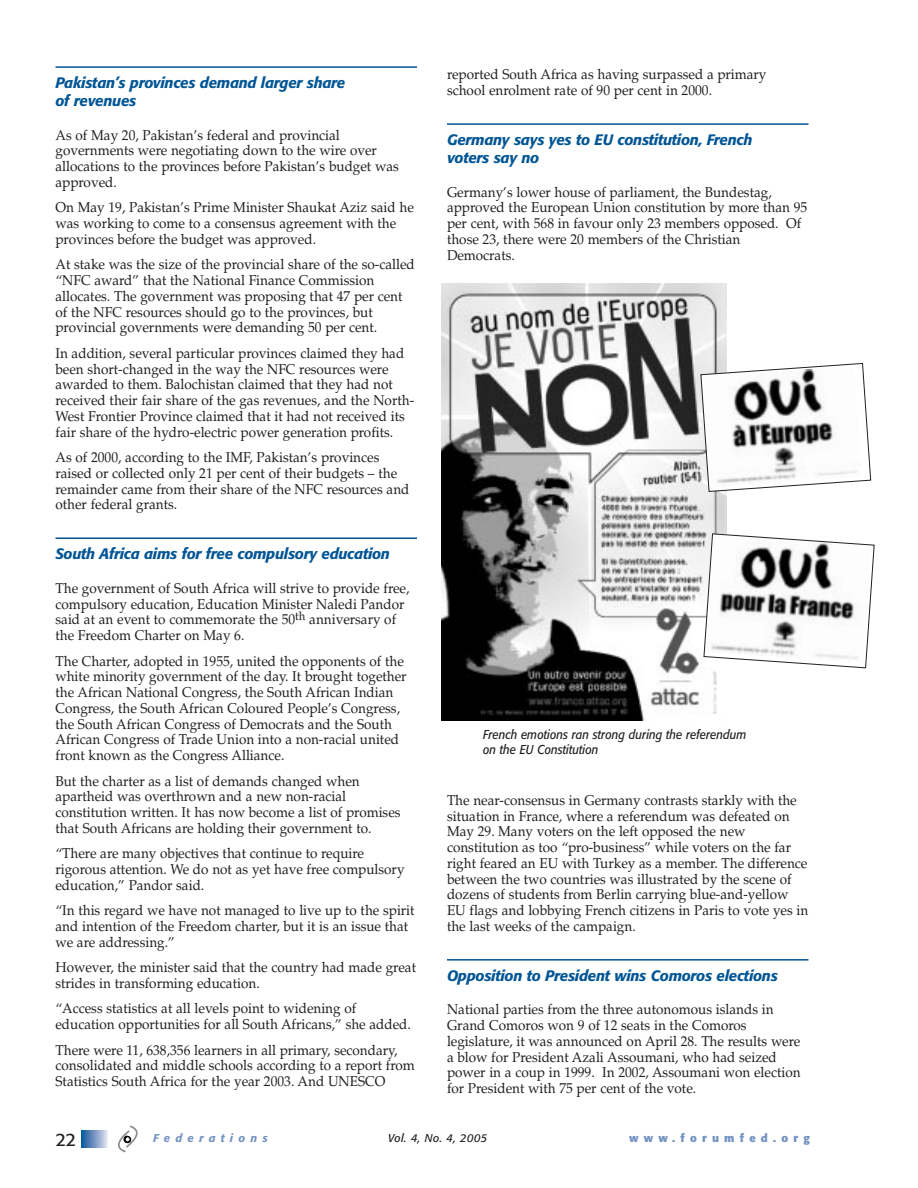
<style>
.page{position:relative;width:918px;height:1188px;background:#fff}
.page>*{position:absolute;margin:0;border:0;box-sizing:border-box;transform-origin:0 0}
.t1{font:18px "Formata";color:#231f1f}
.t2{font:italic 500 15px/18px "Formata";letter-spacing:-.02em;color:#005595}
.t3{font:14.25px/15.8px "Palatino";color:#231f1f;scale:.95 1}
.t4{font:italic 12.75px/15px "Formata";color:#231f1f;scale:.9 1}
.t5{font:700 11.25px "Formata";letter-spacing:.465em;color:#7393c1}
.t6{font:italic 11.25px "Formata";letter-spacing:.03em;color:#231f1f}
.t7{font:italic 500 11.25px "Formata";letter-spacing:.465em;color:#7393c1}
</style>
<div class="page">
<hr style="left:56px;top:66px;width:361px;height:2px;background:#005595">
<hr style="left:56px;top:537px;width:361px;height:2px;background:#005595">
<hr style="left:447px;top:123px;width:361px;height:2px;background:#005595">
<hr style="left:447px;top:959px;width:361px;height:2px;background:#005595">
<svg style="left:81px;top:1125px;width:57px;height:28px"></svg>
<img style="left:441px;top:284px;width:285px;height:436px">
<svg style="left:700px;top:363px;width:171px;height:129px"></svg>
<svg style="left:703px;top:533px;width:172px;height:136px"></svg>
<p class="t2" style="left:55px;top:75px;width:291px">Pakistan’s provinces demand larger share of revenues</p>
<p class="t3" style="left:55px;top:129px;width:363px">As of May 20, Pakistan’s federal and provincial governments were negotiating down to the wire over allocations to the provinces before Pakistan’s budget was approved.</p>
<p class="t3" style="left:55px;top:201px;width:379px">On May 19, Pakistan’s Prime Minister Shaukat Aziz said he was working to come to a consensus agreement with the provinces before the budget was approved.</p>
<p class="t3" style="left:55px;top:258px;width:380px">At stake was the size of the provincial share of the so-called “NFC award” that the National Finance Commission allocates. The government was proposing that 47 per cent of the NFC resources should go to the provinces, but provincial governments were demanding 50 per cent.</p>
<p class="t3" style="left:55px;top:347px;width:379px">In addition, several particular provinces claimed they had been short-changed in the way the NFC resources were awarded to them. Balochistan claimed that they had not received their fair share of the gas revenues, and the North-West Frontier Province claimed that it had not received its fair share of the hydro-electric power generation profits.</p>
<p class="t3" style="left:55px;top:451px;width:374px">As of 2000, according to the IMF, Pakistan’s provinces raised or collected only 21 per cent of their budgets – the remainder came from their share of the NFC resources and other federal grants.</p>
<p class="t2" style="left:55px;top:546px;width:336px">South Africa aims for free compulsory education</p>
<p class="t3" style="left:55px;top:582px;width:374px">The government of South Africa will strive to provide free, compulsory education, Education Minister Naledi Pandor said at an event to commemorate the 50<sup>th</sup> anniversary of the Freedom Charter on May 6.</p>
<p class="t3" style="left:55px;top:654px;width:371px">The Charter, adopted in 1955, united the opponents of the white minority government of the day. It brought together the African National Congress, the South African Indian Congress, the South African Coloured People’s Congress, the South African Congress of Democrats and the South African Congress of Trade Union into a non-racial united front known as the Congress Alliance.</p>
<p class="t3" style="left:55px;top:774px;width:365px">But the charter as a list of demands changed when apartheid was overthrown and a new non-racial constitution written. It has now become a list of promises that South Africans are holding their government to.</p>
<p class="t3" style="left:55px;top:847px;width:369px">“There are many objectives that continue to require rigorous attention. We do not as yet have free compulsory education,” Pandor said.</p>
<p class="t3" style="left:55px;top:904px;width:380px">“In this regard we have not managed to live up to the spirit and intention of the Freedom charter, but it is an issue that we are addressing.”</p>
<p class="t3" style="left:55px;top:961px;width:381px">However, the minister said that the country had made great strides in transforming education.</p>
<p class="t3" style="left:55px;top:1002px;width:376px">“Access statistics at all levels point to widening of education opportunities for all South Africans,” she added.</p>
<p class="t3" style="left:55px;top:1044px;width:380px">There were 11, 638,356 learners in all primary, secondary, consolidated and middle schools according to a report from<br>Statistics South Africa for the year 2003. And UNESCO</p>
<p class="t3" style="left:447px;top:68px;width:338px">reported South Africa as having surpassed a primary school enrolment rate of 90 per cent in 2000.</p>
<p class="t2" style="left:447px;top:132px;width:307px">Germany says yes to EU constitution, French voters say no</p>
<p class="t3" style="left:447px;top:186px;width:381px">Germany’s lower house of parliament, the Bundestag, approved the European Union constitution by more than 95 per cent, with 568 in favour only 23 members opposed. Of those 23, there were 20 members of the Christian Democrats.</p>
<p class="t4" style="left:483px;top:728px;width:294px">French emotions ran strong during the referendum on the EU Constitution</p>
<p class="t3" style="left:447px;top:794px;width:382px">The near-consensus in Germany contrasts starkly with the situation in France, where a referendum was defeated on May 29. Many voters on the left opposed the new constitution as too “pro-business” while voters on the far right feared an EU with Turkey as a member. The difference between the two countries was illustrated by the scene of dozens of students from Berlin carrying blue-and-yellow EU flags and lobbying French citizens in Paris to vote yes in the last weeks of the campaign.</p>
<p class="t2" style="left:447px;top:968px;width:332px">Opposition to President wins Comoros elections</p>
<p class="t3" style="left:447px;top:1003px;width:374px">National parties from the three autonomous islands in Grand Comoros won 9 of 12 seats in the Comoros legislature, it was announced on April 28. The results were a blow for President Azali Assoumani, who had seized power in a coup in 1999. In 2002, Assoumani won election for President with 75 per cent of the vote.</p>
<p class="t1" style="left:55px;top:1132px;width:22px">22</p>
<p class="t7" style="left:153px;top:1133px;width:116px">Federations</p>
<p class="t6" style="left:388px;top:1133px;width:101px">Vol. 4, No. 4, 2005</p>
<p class="t5" style="left:629px;top:1133px;width:182px">www.forumfed.org</p>
</div>
